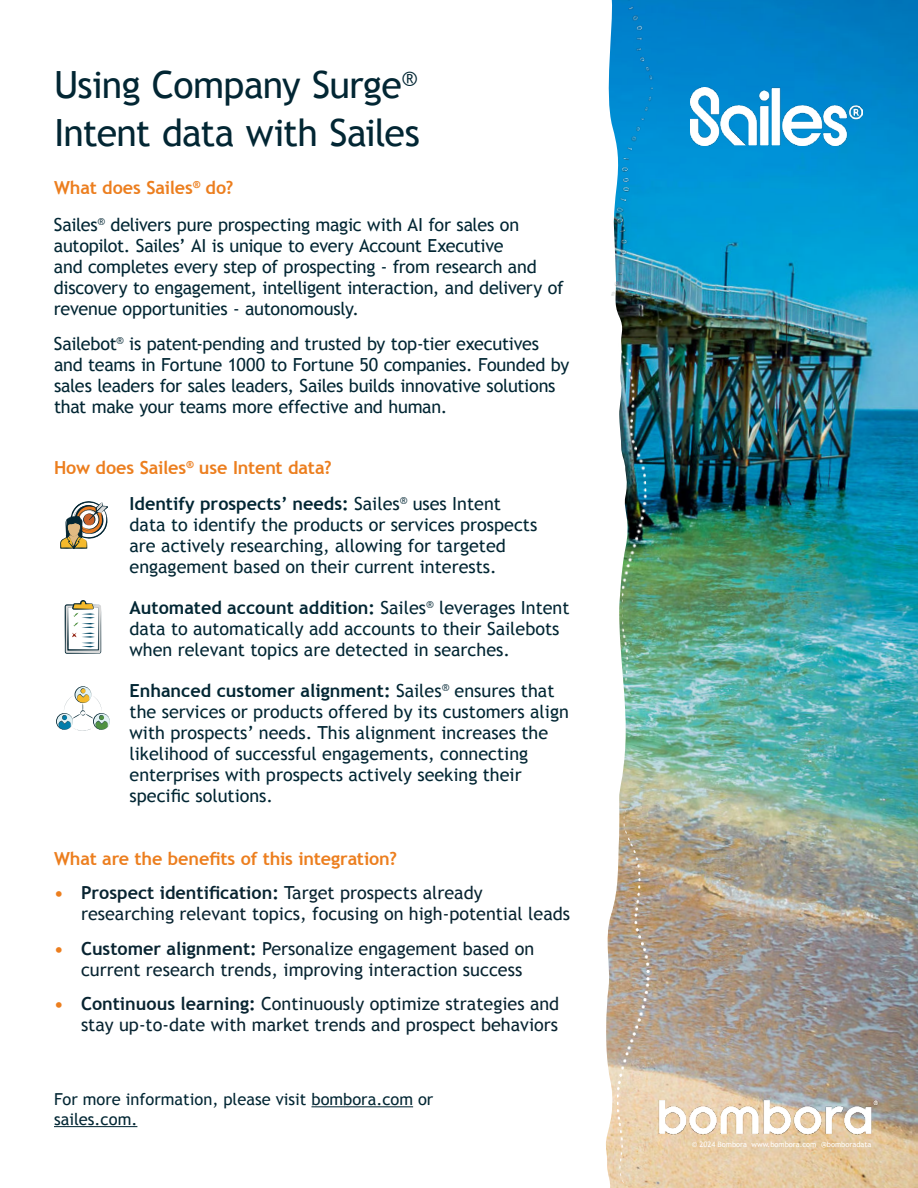
<style>
.page{position:relative;width:918px;height:1188px;background:#fff}
.page>*{position:absolute;margin:0;border:0;box-sizing:border-box;transform-origin:0 0}
.t1{font:37.5px/48px "Trebuchet MS";letter-spacing:-.02em;color:#022633}
.t2{font:18px/21px "Trebuchet MS";color:#022633}
.t3{font:18px/21px "Trebuchet MS";color:#082431}
.t4{font:700 18px "Trebuchet MS";letter-spacing:-.005em;color:#ec7e1e}
.t5{font:16.5px/19.8px "Trebuchet MS";color:#022633}
.t6{font:7.5px "Trebuchet MS";color:#fff}
.s1{font-weight:700}
.s2{font-weight:700;color:#ec7e1e}
</style>
<div class="page">
<img style="left:606px;top:0;width:312px;height:1188px">
<img style="left:617px;top:810px;width:33px;height:378px">
<img style="left:619px;top:321px;width:37px;height:379px">
<img style="left:606px;top:0;width:52px;height:297px">
<img style="left:648px;top:1087px;width:238px;height:60px">
<hr style="left:311px;top:1106px;width:102px;height:1px;background:#022633">
<hr style="left:54px;top:1126px;width:83px;height:1px;background:#022633">
<img style="left:690px;top:87px;width:172px;height:59px">
<svg style="left:65px;top:600px;width:36px;height:54px"></svg>
<svg style="left:60px;top:501px;width:48px;height:48px"></svg>
<svg style="left:56px;top:686px;width:54px;height:45px"></svg>
<h1 class="t1" style="left:54px;top:64px;width:367px">Using Company Surge<sup>®<br></sup>Intent data with Sailes</h1>
<p class="t4" style="left:54px;top:181px;width:181px">What does Sailes<sup>®</sup> do?</p>
<p class="t2" style="left:54px;top:216px;width:511px">Sailes<sup>®</sup> delivers pure prospecting magic with AI for sales on autopilot. Sailes’ AI is unique to every Account Executive<br>and completes every step of prospecting - from research and discovery to engagement, intelligent interaction, and delivery of revenue opportunities - autonomously.</p>
<p class="t2" style="left:54px;top:335px;width:517px">Sailebot<sup>®</sup> is patent-pending and trusted by top-tier executives and teams in Fortune 1000 to Fortune 50 companies. Founded by sales leaders for sales leaders, Sailes builds innovative solutions that make your teams more effective and human.</p>
<p class="t4" style="left:54px;top:460px;width:279px">How does Sailes<sup>®</sup> use Intent data?</p>
<p class="t2" style="left:130px;top:494px;width:409px"><span class="s1">Identify prospects’ needs:</span> Sailes<sup>®</sup> uses Intent data to identify the products or services prospects are actively researching, allowing for targeted engagement based on their current interests.</p>
<p class="t2" style="left:130px;top:599px;width:442px"><span class="s1">Automated account addition:</span> Sailes<sup>®</sup> leverages Intent data to automatically add accounts to their Sailebots when relevant topics are detected in searches.</p>
<p class="t2" style="left:130px;top:682px;width:441px"><span class="s1">Enhanced customer alignment:</span> Sailes<sup>®</sup> ensures that the services or products offered by its customers align with prospects’ needs. This alignment increases the likelihood of successful engagements, connecting enterprises with prospects actively seeking their specific solutions.</p>
<p class="t4" style="left:54px;top:847px;width:344px">What are the benefits of this integration?</p>
<p class="t3" style="left:81px;top:884px;width:491px;text-indent:-27px"><span class="s2">•</span> <span class="s1">Prospect identification:</span> Target prospects already researching relevant topics, focusing on high-potential leads</p>
<p class="t3" style="left:81px;top:939px;width:455px;text-indent:-27px"><span class="s2">•</span> <span class="s1">Customer alignment:</span> Personalize engagement based on current research trends, improving interaction success</p>
<p class="t3" style="left:54px;top:995px;width:507px;text-align:right"><span class="s2">•</span> <span class="s1">Continuous learning:</span> Continuously optimize strategies and stay up-to-date with market trends and prospect behaviors</p>
<p class="t5" style="left:54px;top:1090px;width:381px">For more information, please visit bombora.com or sailes.com.</p>
<p class="t6" style="left:692px;top:1142px;width:181px">© 2024 Bombora www.bombora.com @bomboradata</p>
</div>
